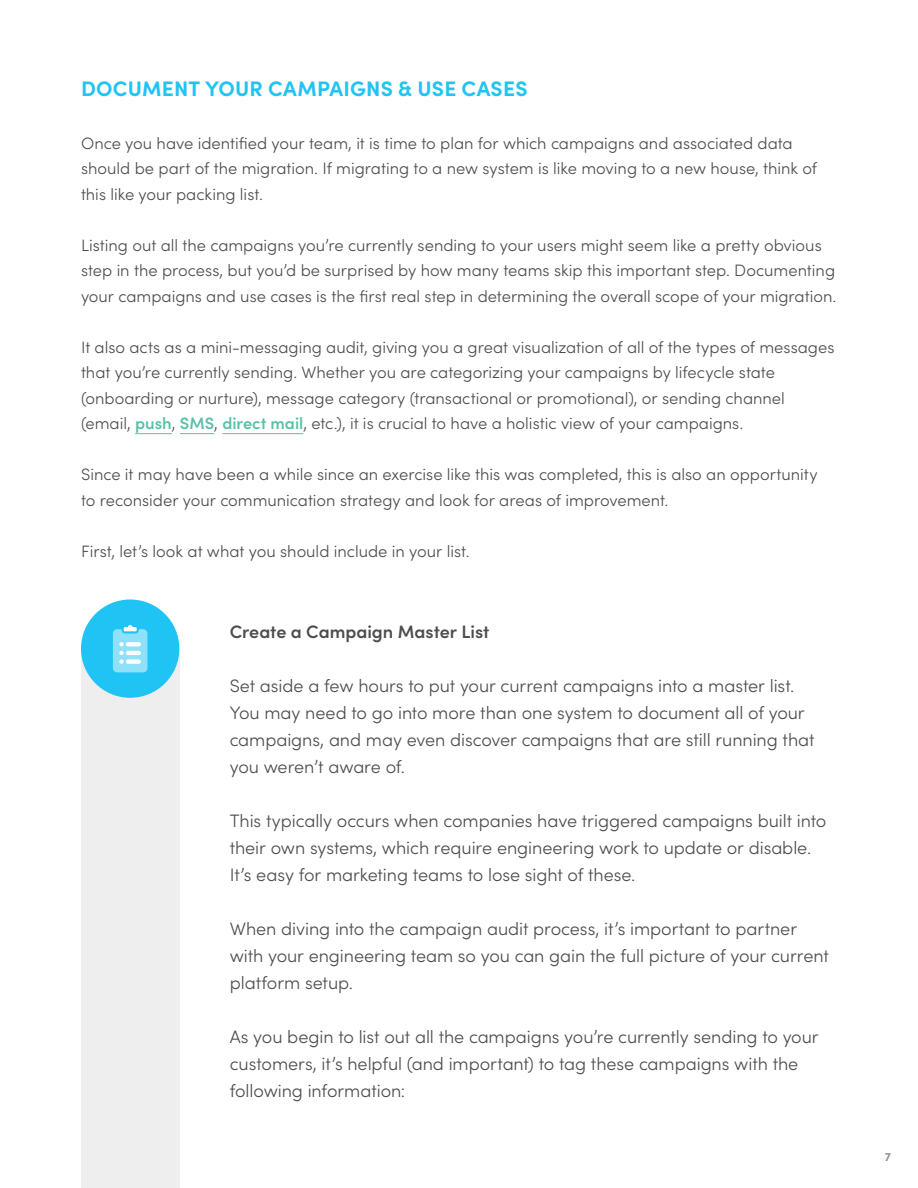
<style>
.page{position:relative;width:918px;height:1188px;background:#fff}
.page>*{position:absolute;margin:0;border:0;box-sizing:border-box;transform-origin:0 0}
.t1{font:700 21px "Sofia Pro";letter-spacing:.01em;color:#20c4f4}
.t2{font:300 18px/27px "Sofia Pro";letter-spacing:-.005em;color:#4e4d4d}
.t3{font:600 18px "Sofia Pro";color:#4e4d4d}
.t4{font:300 16.5px/25.5px "Sofia Pro";color:#4e4d4d}
.t5{font:700 12px "Sofia Pro";color:#999093}
.s1{font-weight:600;color:#5ac1a7}
</style>
<div class="page">
<div style="left:81px;top:649px;width:98px;height:539px;background:#efeeee"></div>
<hr style="left:135px;top:433px;width:37px;height:1px;background:#5ac1a7">
<hr style="left:180px;top:433px;width:34px;height:1px;background:#5ac1a7">
<hr style="left:222px;top:433px;width:81px;height:1px;background:#5ac1a7">
<div style="left:81px;top:599px;width:98px;height:99px;background:#20c4f4;border-radius:50%"></div>
<svg style="left:113px;top:625px;width:34px;height:47px;background:#93e2f9"></svg>
<div style="left:126px;top:659px;width:15px;height:5px;background:#fff;border-radius:2px"></div>
<p class="t1" style="left:81px;top:73px;width:448px">DOCUMENT YOUR CAMPAIGNS &amp; USE CASES</p>
<p class="t4" style="left:81px;top:129px;width:738px">Once you have identified your team, it is time to plan for which campaigns and associated data should be part of the migration. If migrating to a new system is like moving to a new house, think of this like your packing list.</p>
<p class="t4" style="left:81px;top:231px;width:757px">Listing out all the campaigns you’re currently sending to your users might seem like a pretty obvious step in the process, but you’d be surprised by how many teams skip this important step. Documenting your campaigns and use cases is the first real step in determining the overall scope of your migration.</p>
<p class="t4" style="left:81px;top:333px;width:755px">It also acts as a mini-messaging audit, giving you a great visualization of all of the types of messages that you’re currently sending. Whether you are categorizing your campaigns by lifecycle state (onboarding or nurture), message category (transactional or promotional), or sending channel (email, <span class="s1">push</span>, <span class="s1">SMS</span>, <span class="s1">direct mail</span>, etc.), it is crucial to have a holistic view of your campaigns.</p>
<p class="t4" style="left:81px;top:461px;width:738px">Since it may have been a while since an exercise like this was completed, this is also an opportunity to reconsider your communication strategy and look for areas of improvement.</p>
<p class="t4" style="left:81px;top:537px;width:390px">First, let’s look at what you should include in your list.</p>
<p class="t3" style="left:230px;top:618px;width:261px">Create a Campaign Master List</p>
<p class="t2" style="left:230px;top:671px;width:586px">Set aside a few hours to put your current campaigns into a master list.<br>You may need to go into more than one system to document all of your campaigns, and may even discover campaigns that are still running that you weren’t aware of.</p>
<p class="t2" style="left:230px;top:806px;width:598px">This typically occurs when companies have triggered campaigns built into their own systems, which require engineering work to update or disable.<br>It’s easy for marketing teams to lose sight of these.</p>
<p class="t2" style="left:230px;top:914px;width:601px">When diving into the campaign audit process, it’s important to partner with your engineering team so you can gain the full picture of your current platform setup.</p>
<p class="t2" style="left:230px;top:1022px;width:590px">As you begin to list out all the campaigns you’re currently sending to your customers, it’s helpful (and important) to tag these campaigns with the following information:</p>
<p class="t5" style="left:885px;top:1148px;width:8px">7</p>
</div>
